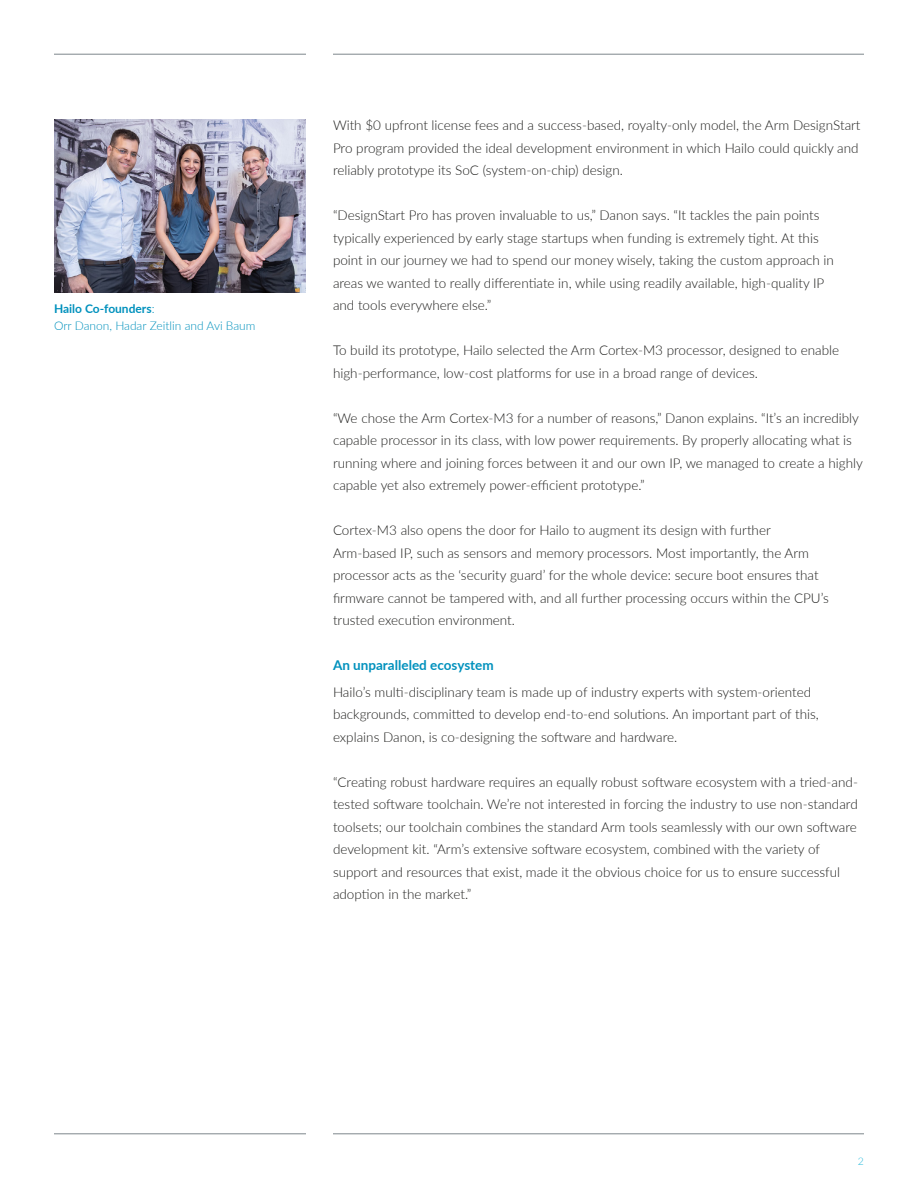
<style>
.page{position:relative;width:918px;height:1188px;background:#fff}
.page>*{position:absolute;margin:0;border:0;box-sizing:border-box;transform-origin:0 0}
.t1{font:300 13.5px/22.5px "Lato";color:#1d1d1b}
.t2{font:700 13.5px "Lato";color:#0091bd}
.t3{font:300 12px/16.5px "Lato";color:#0091bd}
.t4{font:300 10.5px "Lato";color:#2abbdc}
.s1{font-weight:700}
</style>
<div class="page">
<hr style="left:333px;top:54px;width:531px;height:1px;background:#7d868c">
<hr style="left:54px;top:54px;width:252px;height:1px;background:#7d868c">
<hr style="left:333px;top:1134px;width:531px;height:1px;background:#7d868c">
<hr style="left:54px;top:1134px;width:252px;height:1px;background:#7d868c">
<img style="left:54px;top:119px;width:252px;height:174px">
<p class="t3" style="left:54px;top:300px;width:203px"><span class="s1">Hailo Co-founders</span>:<br>Orr Danon, Hadar Zeitlin and Avi Baum</p>
<p class="t1" style="left:333px;top:114px;width:529px">With $0 upfront license fees and a success-based, royalty-only model, the Arm DesignStart<br>Pro program provided the ideal development environment in which Hailo could quickly and reliably prototype its SoC (system-on-chip) design.</p>
<p class="t1" style="left:333px;top:204px;width:503px">“DesignStart Pro has proven invaluable to us,” Danon says. “It tackles the pain points typically experienced by early stage startups when funding is extremely tight. At this point in our journey we had to spend our money wisely, taking the custom approach in areas we wanted to really differentiate in, while using readily available, high-quality IP and tools everywhere else.”</p>
<p class="t1" style="left:333px;top:339px;width:508px">To build its prototype, Hailo selected the Arm Cortex-M3 processor, designed to enable high-performance, low-cost platforms for use in a broad range of devices.</p>
<p class="t1" style="left:333px;top:406px;width:531px">“We chose the Arm Cortex-M3 for a number of reasons,” Danon explains. “It’s an incredibly capable processor in its class, with low power requirements. By properly allocating what is running where and joining forces between it and our own IP, we managed to create a highly capable yet also extremely power-efficient prototype.”</p>
<p class="t1" style="left:333px;top:519px;width:498px">Cortex-M3 also opens the door for Hailo to augment its design with further Arm-based IP, such as sensors and memory processors. Most importantly, the Arm processor acts as the ‘security guard’ for the whole device: secure boot ensures that firmware cannot be tampered with, and all further processing occurs within the CPU’s trusted execution environment.</p>
<p class="t2" style="left:333px;top:655px;width:162px">An unparalleled ecosystem</p>
<p class="t1" style="left:333px;top:680px;width:487px">Hailo’s multi-disciplinary team is made up of industry experts with system-oriented backgrounds, committed to develop end-to-end solutions. An important part of this, explains Danon, is co-designing the software and hardware.</p>
<p class="t1" style="left:333px;top:770px;width:527px">“Creating robust hardware requires an equally robust software ecosystem with a tried-and&shy;tested software toolchain. We’re not interested in forcing the industry to use non-standard toolsets; our toolchain combines the standard Arm tools seamlessly with our own software development kit. “Arm’s extensive software ecosystem, combined with the variety of support and resources that exist, made it the obvious choice for us to ensure successful adoption in the market.”</p>
<p class="t4" style="left:858px;top:1154px;width:8px">2</p>
</div>
